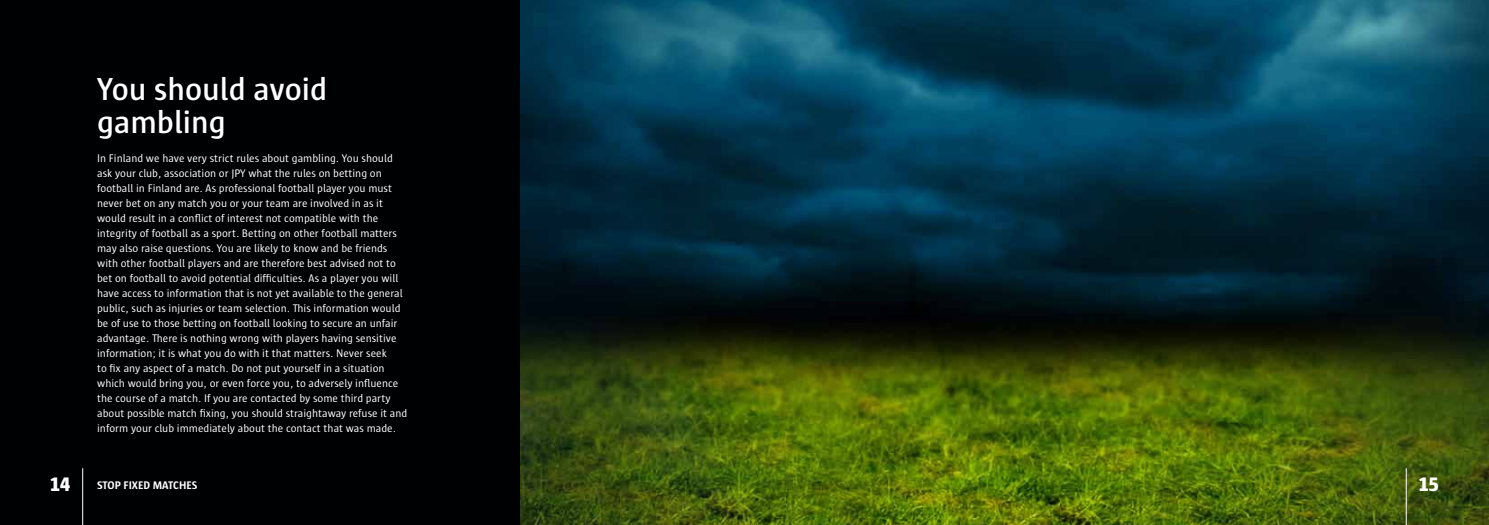
<style>
.page{position:relative;width:1489px;height:525px;background:#fff}
.page>*{position:absolute;margin:0;border:0;box-sizing:border-box;transform-origin:0 0}
.t1{font:600 32.5px/32.5px "Sun";color:#fff}
.t2{font:11.25px/15px "Sun";color:#fff}
.t3{font:700 11.25px "Sun";color:#fff}
</style>
<div class="page">
<img style="left:519px;top:0;width:969px;height:524px">
<div style="left:0;top:0;width:519px;height:524px;background:#000103"></div>
<hr style="left:1405px;top:468px;width:1px;height:56px;background:#fff">
<hr style="left:82px;top:468px;width:1px;height:56px;background:#fff">
<svg style="left:1419px;top:477px;width:19px;height:14px"></svg>
<h1 class="t1" style="left:97px;top:73px;width:232px">You should avoid gambling</h1>
<p class="t2" style="left:97px;top:151px;width:312px">In Finland we have very strict rules about gambling. You should ask your club, association or JPY what the rules on betting on football in Finland are. As professional football player you must never bet on any match you or your team are involved in as it would result in a conflict of interest not compatible with the integrity of football as a sport. Betting on other football matters may also raise questions. You are likely to know and be friends with other football players and are therefore best advised not to bet on football to avoid potential difficulties. As a player you will have access to information that is not yet available to the general public, such as injuries or team selection. This information would be of use to those betting on football looking to secure an unfair advantage. There is nothing wrong with players having sensitive information; it is what you do with it that matters. Never seek<br>to fix any aspect of a match. Do not put yourself in a situation which would bring you, or even force you, to adversely influence the course of a match. If you are contacted by some third party about possible match fixing, you should straightaway refuse it and inform your club immediately about the contact that was made.</p>
<p class="t3" style="left:97px;top:479px;width:102px">STOP FIXED MATCHES</p>
</div>
